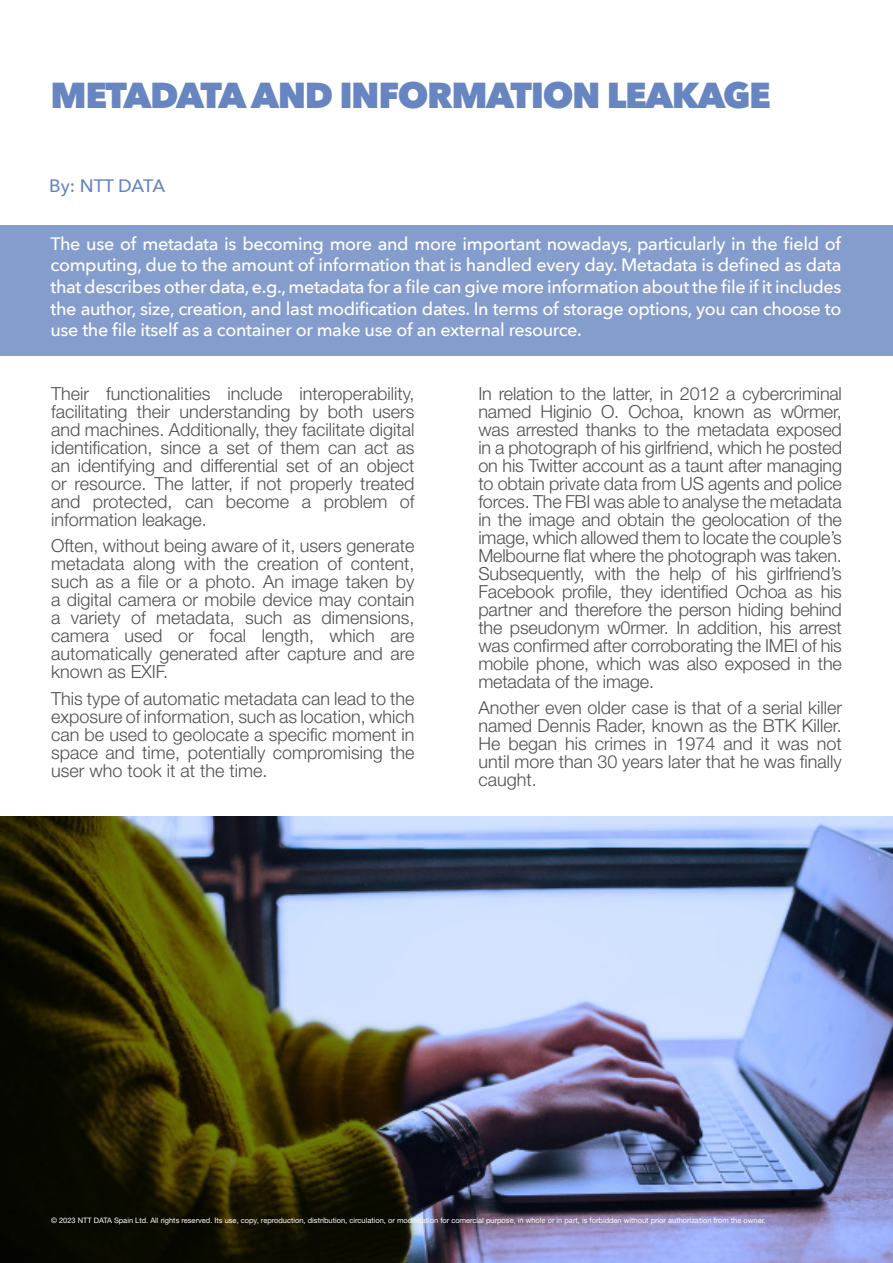
<style>
.page{position:relative;width:893px;height:1263px;background:#fff}
.page>*{position:absolute;margin:0;border:0;box-sizing:border-box;transform-origin:0 0}
.t1{font:800 36px "Avenir Next";letter-spacing:-.04em;color:#6785c1}
.t2{font:300 18px/18px "Helvetica Neue LT Std";color:#505050;text-align:justify}
.t3{font:500 18px/21.6px "Avenir Next";letter-spacing:-.02em;color:#fff;text-align:justify}
.t4{font:500 18px "Avenir Next";letter-spacing:-.01em;color:#6785c1}
.t5{font:7.5px "Helvetica Neue LT Std";color:#fff}
</style>
<div class="page">
<img style="left:0;top:817px;width:893px;height:446px">
<div style="left:0;top:225px;width:892px;height:131px;background:#859dcd"></div>
<p class="t1" style="left:51px;top:73px;width:722px">METADATA AND INFORMATION LEAKAGE</p>
<p class="t4" style="left:49px;top:171px;width:117px">By: NTT DATA</p>
<p class="t3" style="left:51px;top:232px;width:792px">The use of metadata is becoming more and more important nowadays, particularly in the field of computing, due to the amount of information that is handled every day. Metadata is defined as data that describes other data, e.g., metadata for a file can give more information about the file if it includes the author, size, creation, and last modification dates. In terms of storage options, you can choose to use the file itself as a container or make use of an external resource.</p>
<p class="t2" style="left:51px;top:384px;width:365px">Their functionalities include interoperability, facilitating their understanding by both users and machines. Additionally, they facilitate digital identification, since a set of them can act as an identifying and differential set of an object or resource. The latter, if not properly treated and protected, can become a problem of information leakage.</p>
<p class="t2" style="left:51px;top:537px;width:365px">Often, without being aware of it, users generate metadata along with the creation of content, such as a file or a photo. An image taken by a digital camera or mobile device may contain a variety of metadata, such as dimensions, camera used or focal length, which are automatically generated after capture and are known as EXIF.</p>
<p class="t2" style="left:51px;top:689px;width:365px">This type of automatic metadata can lead to the exposure of information, such as location, which can be used to geolocate a specific moment in space and time, potentially compromising the user who took it at the time.</p>
<p class="t2" style="left:478px;top:384px;width:365px">In relation to the latter, in 2012 a cybercriminal named Higinio O. Ochoa, known as w0rmer, was arrested thanks to the metadata exposed in a photograph of his girlfriend, which he posted on his Twitter account as a taunt after managing to obtain private data from US agents and police forces. The FBI was able to analyse the metadata in the image and obtain the geolocation of the image, which allowed them to locate the couple’s Melbourne flat where the photograph was taken.<br>Subsequently, with the help of his girlfriend’s Facebook profile, they identified Ochoa as his partner and therefore the person hiding behind the pseudonym w0rmer. In addition, his arrest was confirmed after corroborating the IMEI of his mobile phone, which was also exposed in the metadata of the image.</p>
<p class="t2" style="left:478px;top:699px;width:365px">Another even older case is that of a serial killer named Dennis Rader, known as the BTK Killer.<br>He began his crimes in 1974 and it was not until more than 30 years later that he was finally caught.</p>
<p class="t5" style="left:51px;top:1215px;width:716px">© 2023 NTT DATA Spain Ltd. All rights reserved. Its use, copy, reproduction, distribution, circulation, or modification for comercial purpose, in whole or in part, is forbidden without prior authorization from the owner.</p>
</div>
